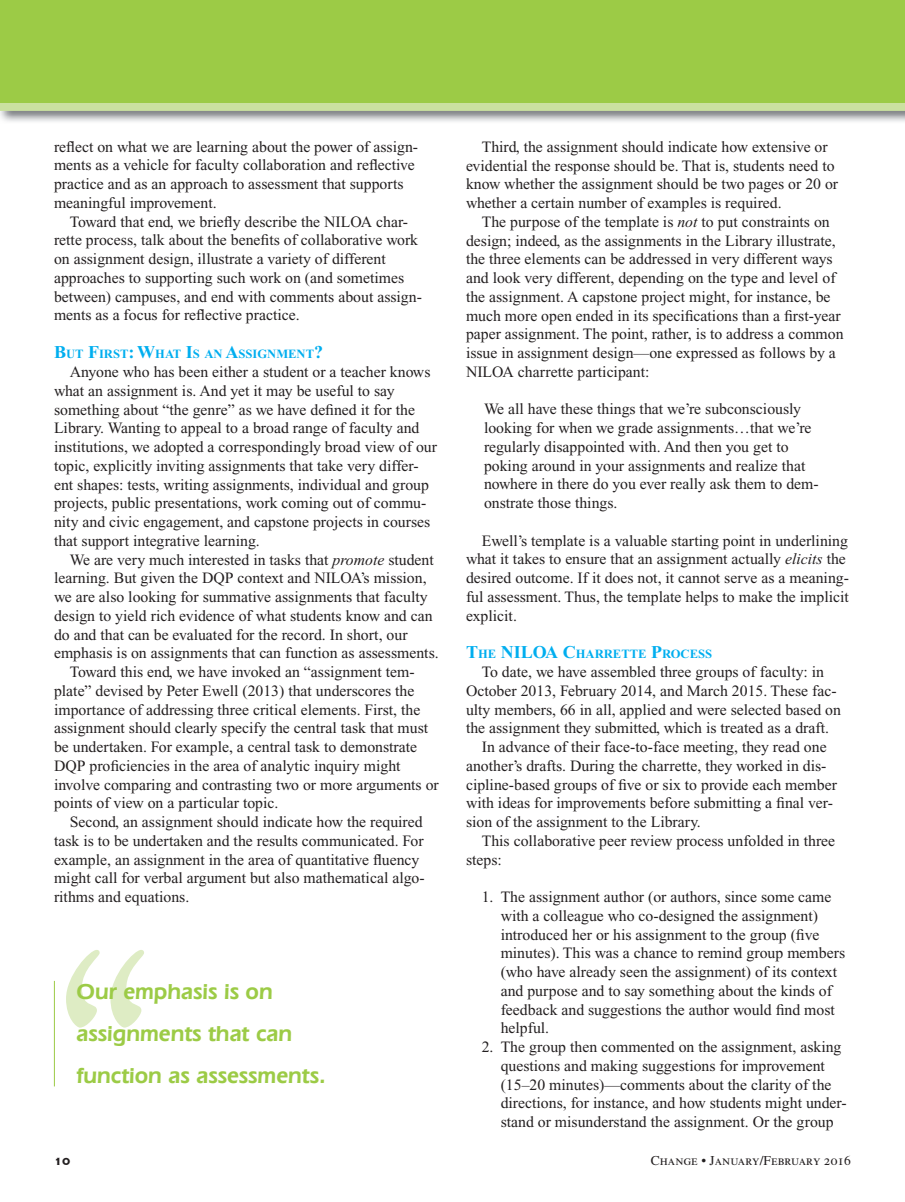
<style>
.page{position:relative;width:905px;height:1202px;background:#fff}
.page>*{position:absolute;margin:0;border:0;box-sizing:border-box;transform-origin:0 0}
.t1{font:600 22.5px/42px "Eras IT Cby BT";color:#9ccb46}
.t2{font:15.75px/18.8px "Times New Roman";color:#231f20}
.t3{font:13.5px "Times Roman SC";color:#231f20}
.t4{font:700 13.5px "Copperplate";color:#231f20}
.t5{font:700 12.6px "Times New Roman";color:#00aeef}
.s1{font-size:18px}
.s2{font-style:italic}
</style>
<div class="page">
<div style="left:0;top:102px;width:904px;height:9px;background:#cbe1a0"></div>
<div style="left:0;top:0;width:904px;height:102px;background:#9ccb46"></div>
<hr style="left:54px;top:981px;width:1px;height:105px;background:#9ccb46">
<svg style="left:66px;top:950px;width:78px;height:77px"></svg>
<p class="t2" style="left:54px;top:137px;width:365px">reflect on what we are learning about the power of assign&shy;ments as a vehicle for faculty collaboration and reflective practice and as an approach to assessment that supports meaningful improvement.</p>
<p class="t2" style="left:54px;top:212px;width:369px;text-indent:16px">Toward that end, we briefly describe the NILOA char&shy;rette process, talk about the benefits of collaborative work on assignment design, illustrate a variety of different approaches to supporting such work on (and sometimes between) campuses, and end with comments about assign&shy;ments as a focus for reflective practice.</p>
<p class="t5" style="left:54px;top:347px;width:270px"><span class="s1">B</span>UT <span class="s1">F</span>IRST<span class="s1">: W</span>HAT <span class="s1">I</span>S AN <span class="s1">A</span>SSIGNMENT<span class="s1">?</span></p>
<p class="t2" style="left:54px;top:362px;width:384px;text-indent:16px">Anyone who has been either a student or a teacher knows what an assignment is. And yet it may be useful to say something about “the genre” as we have defined it for the Library. Wanting to appeal to a broad range of faculty and institutions, we adopted a correspondingly broad view of our topic, explicitly inviting assignments that take very differ&shy;ent shapes: tests, writing assignments, individual and group projects, public presentations, work coming out of commu&shy;nity and civic engagement, and capstone projects in courses that support integrative learning.</p>
<p class="t2" style="left:70px;top:550px;width:365px">We are very much interested in tasks that <span class="s2">promote</span> student</p>
<p class="t2" style="left:54px;top:568px;width:374px">learning. But given the DQP context and NILOA’s mission,</p>
<p class="t2" style="left:54px;top:587px;width:375px">we are also looking for summative assignments that faculty</p>
<p class="t2" style="left:54px;top:606px;width:380px">design to yield rich evidence of what students know and can</p>
<p class="t2" style="left:54px;top:625px;width:355px">do and that can be evaluated for the record. In short, our</p>
<p class="t2" style="left:54px;top:643px;width:386px">emphasis is on assignments that can function as assessments.</p>
<p class="t2" style="left:70px;top:662px;width:346px">Toward this end, we have invoked an “assignment tem-</p>
<p class="t2" style="left:54px;top:681px;width:362px">plate” devised by Peter Ewell (2013) that underscores the</p>
<p class="t2" style="left:54px;top:700px;width:368px">importance of addressing three critical elements. First, the</p>
<p class="t2" style="left:54px;top:718px;width:376px">assignment should clearly specify the central task that must</p>
<p class="t2" style="left:54px;top:737px;width:365px">be undertaken. For example, a central task to demonstrate</p>
<p class="t2" style="left:54px;top:756px;width:348px">DQP proficiencies in the area of analytic inquiry might</p>
<p class="t2" style="left:54px;top:775px;width:386px">involve comparing and contrasting two or more arguments or</p>
<p class="t2" style="left:54px;top:793px;width:226px">points of view on a particular topic.</p>
<p class="t2" style="left:70px;top:812px;width:354px">Second, an assignment should indicate how the required</p>
<p class="t2" style="left:54px;top:831px;width:371px">task is to be undertaken and the results communicated. For</p>
<p class="t2" style="left:54px;top:850px;width:367px">example, an assignment in the area of quantitative fluency</p>
<p class="t2" style="left:54px;top:868px;width:372px">might call for verbal argument but also mathematical algo-</p>
<p class="t2" style="left:54px;top:887px;width:137px">rithms and equations.</p>
<h1 class="t1" style="left:76px;top:970px;width:250px">Our emphasis is on assignments that can function as assessments.</h1>
<p class="t2" style="left:466px;top:137px;width:373px;text-indent:16px">Third, the assignment should indicate how extensive or evidential the response should be. That is, students need to know whether the assignment should be two pages or 20 or whether a certain number of examples is required.</p>
<p class="t2" style="left:466px;top:212px;width:379px;text-indent:16px">The purpose of the template is <span class="s2">not</span> to put constraints on design; indeed, as the assignments in the Library illustrate, the three elements can be addressed in very different ways and look very different, depending on the type and level of the assignment. A capstone project might, for instance, be much more open ended in its specifications than a first-year paper assignment. The point, rather, is to address a common issue in assignment design—one expressed as follows by a NILOA charrette participant:</p>
<p class="t2" style="left:484px;top:400px;width:336px">We all have these things that we’re subconsciously looking for when we grade assignments…that we’re regularly disappointed with. And then you get to poking around in your assignments and realize that nowhere in there do you ever really ask them to dem&shy;onstrate those things.</p>
<p class="t2" style="left:466px;top:531px;width:384px;text-indent:16px">Ewell’s template is a valuable starting point in underlining what it takes to ensure that an assignment actually <span class="s2">elicits</span> the desired outcome. If it does not, it cannot serve as a meaning&shy;ful assessment. Thus, the template helps to make the implicit explicit.</p>
<p class="t5" style="left:466px;top:647px;width:248px"><span class="s1">T</span>HE <span class="s1">NILOA C</span>HARRETTE <span class="s1">P</span>ROCESS</p>
<p class="t2" style="left:482px;top:662px;width:344px">To date, we have assembled three groups of faculty: in</p>
<p class="t2" style="left:466px;top:681px;width:372px">October 2013, February 2014, and March 2015. These fac-</p>
<p class="t2" style="left:466px;top:700px;width:376px">ulty members, 66 in all, applied and were selected based on</p>
<p class="t2" style="left:466px;top:718px;width:364px">the assignment they submitted, which is treated as a draft.</p>
<p class="t2" style="left:482px;top:737px;width:346px">In advance of their face-to-face meeting, they read one</p>
<p class="t2" style="left:466px;top:756px;width:362px">another’s drafts. During the charrette, they worked in dis-</p>
<p class="t2" style="left:466px;top:775px;width:372px">cipline-based groups of five or six to provide each member</p>
<p class="t2" style="left:466px;top:793px;width:368px">with ideas for improvements before submitting a final ver-</p>
<p class="t2" style="left:466px;top:812px;width:236px">sion of the assignment to the Library.</p>
<p class="t2" style="left:482px;top:831px;width:355px">This collaborative peer review process unfolded in three</p>
<p class="t2" style="left:466px;top:850px;width:37px">steps:</p>
<p class="t2" style="left:500px;top:887px;width:346px;text-indent:-19px">1. The assignment author (or authors, since some came with a colleague who co-designed the assignment) introduced her or his assignment to the group (five minutes). This was a chance to remind group members (who have already seen the assignment) of its context and purpose and to say something about the kinds of feedback and suggestions the author would find most helpful.</p>
<p class="t2" style="left:500px;top:1037px;width:347px;text-indent:-19px">2. The group then commented on the assignment, asking questions and making suggestions for improvement (15–20 minutes)—comments about the clarity of the directions, for instance, and how students might under&shy;stand or misunderstand the assignment. Or the group</p>
<p class="t4" style="left:54px;top:1152px;width:18px">10</p>
<p class="t3" style="left:650px;top:1152px;width:202px">Change • January/February 2016</p>
</div>
